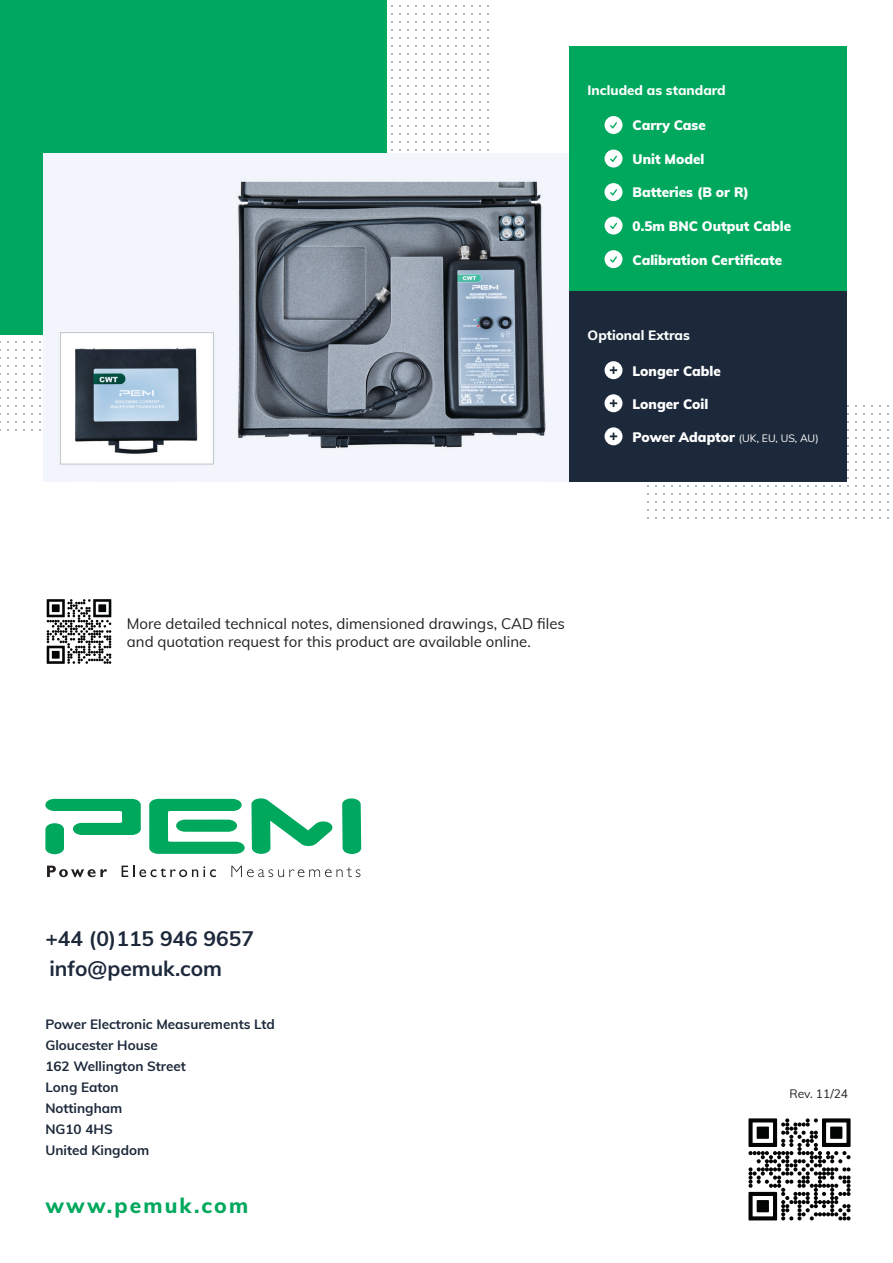
<style>
.page{position:relative;width:893px;height:1263px;background:#fff}
.page>*{position:absolute;margin:0;border:0;box-sizing:border-box;transform-origin:0 0}
.t1{font:700 21px/30px "Muli";color:#1d293b}
.t2{font:800 21px "Muli";letter-spacing:.1em;color:#00a85e}
.t3{font:15px/18px "Muli";color:#231f20}
.t4{font:700 13.5px/21px "Muli";color:#1d293b}
.t5{font:900 13.5px "Muli";color:#fff}
.t6{font:800 13.5px "Muli";color:#fff}
.t7{font:12px "Muli";color:#231f20}
.t8{font:10.5px "Muli";color:#fff}
.s1{font-weight:900;font-size:13.5px}
</style>
<div class="page">
<svg style="left:647px;top:405px;width:242px;height:114px"></svg>
<svg style="left:0;top:5px;width:489px;height:428px"></svg>
<svg style="left:45px;top:799px;width:96px;height:55px"></svg>
<svg style="left:149px;top:799px;width:96px;height:55px"></svg>
<svg style="left:342px;top:798px;width:19px;height:56px"></svg>
<svg style="left:251px;top:798px;width:82px;height:56px"></svg>
<svg style="left:47px;top:866px;width:60px;height:11px"></svg>
<svg style="left:122px;top:865px;width:94px;height:12px"></svg>
<svg style="left:231px;top:866px;width:129px;height:11px"></svg>
<div style="left:0;top:0;width:387px;height:334px;background:#00a85f"></div>
<svg style="left:47px;top:599px;width:64px;height:65px"></svg>
<img style="left:44px;top:153px;width:525px;height:329px">
<div style="left:570px;top:46px;width:277px;height:254px;background:#00a85e"></div>
<svg style="left:605px;top:116px;width:17px;height:18px"></svg>
<svg style="left:605px;top:150px;width:17px;height:17px"></svg>
<svg style="left:605px;top:183px;width:17px;height:18px"></svg>
<svg style="left:605px;top:217px;width:17px;height:18px"></svg>
<svg style="left:605px;top:250px;width:17px;height:18px"></svg>
<div style="left:570px;top:291px;width:277px;height:191px;background:#1c293b"></div>
<div style="left:605px;top:361px;width:17px;height:18px;background:#fff;border-radius:50%"></div>
<svg style="left:610px;top:366px;width:7px;height:8px"></svg>
<div style="left:605px;top:394px;width:17px;height:18px;background:#fff;border-radius:50%"></div>
<svg style="left:610px;top:400px;width:7px;height:7px"></svg>
<div style="left:605px;top:427px;width:17px;height:18px;background:#fff;border-radius:50%"></div>
<svg style="left:610px;top:433px;width:7px;height:7px"></svg>
<svg style="left:748px;top:1118px;width:103px;height:102px"></svg>
<p class="t6" style="left:588px;top:80px;width:140px">Included as standard</p>
<p class="t5" style="left:633px;top:116px;width:75px">Carry Case</p>
<p class="t5" style="left:633px;top:149px;width:73px">Unit Model</p>
<p class="t5" style="left:633px;top:183px;width:118px">Batteries (B or R)</p>
<p class="t5" style="left:633px;top:216px;width:160px">0.5m BNC Output Cable</p>
<p class="t5" style="left:633px;top:250px;width:151px">Calibration Certificate</p>
<p class="t6" style="left:588px;top:325px;width:104px">Optional Extras</p>
<p class="t5" style="left:633px;top:361px;width:90px">Longer Cable</p>
<p class="t5" style="left:633px;top:394px;width:77px">Longer Coil</p>
<p class="t8" style="left:633px;top:430px;width:188px"><span class="s1">Power Adaptor</span> (UK, EU, US, AU)</p>
<p class="t3" style="left:127px;top:614px;width:440px">More detailed technical notes, dimensioned drawings, CAD files and quotation request for this product are available online.</p>
<h1 class="t1" style="left:45px;top:922px;width:210px">+44 (0)115 946 9657 info@pemuk.com</h1>
<p class="t4" style="left:45px;top:1013px;width:231px">Power Electronic Measurements Ltd<br>Gloucester House<br>162 Wellington Street<br>Long Eaton<br>Nottingham<br>NG10 4HS<br>United Kingdom</p>
<h1 class="t2" style="left:45px;top:1190px;width:204px">www.pemuk.com</h1>
<p class="t7" style="left:789px;top:1085px;width:60px">Rev. 11/24</p>
</div>
